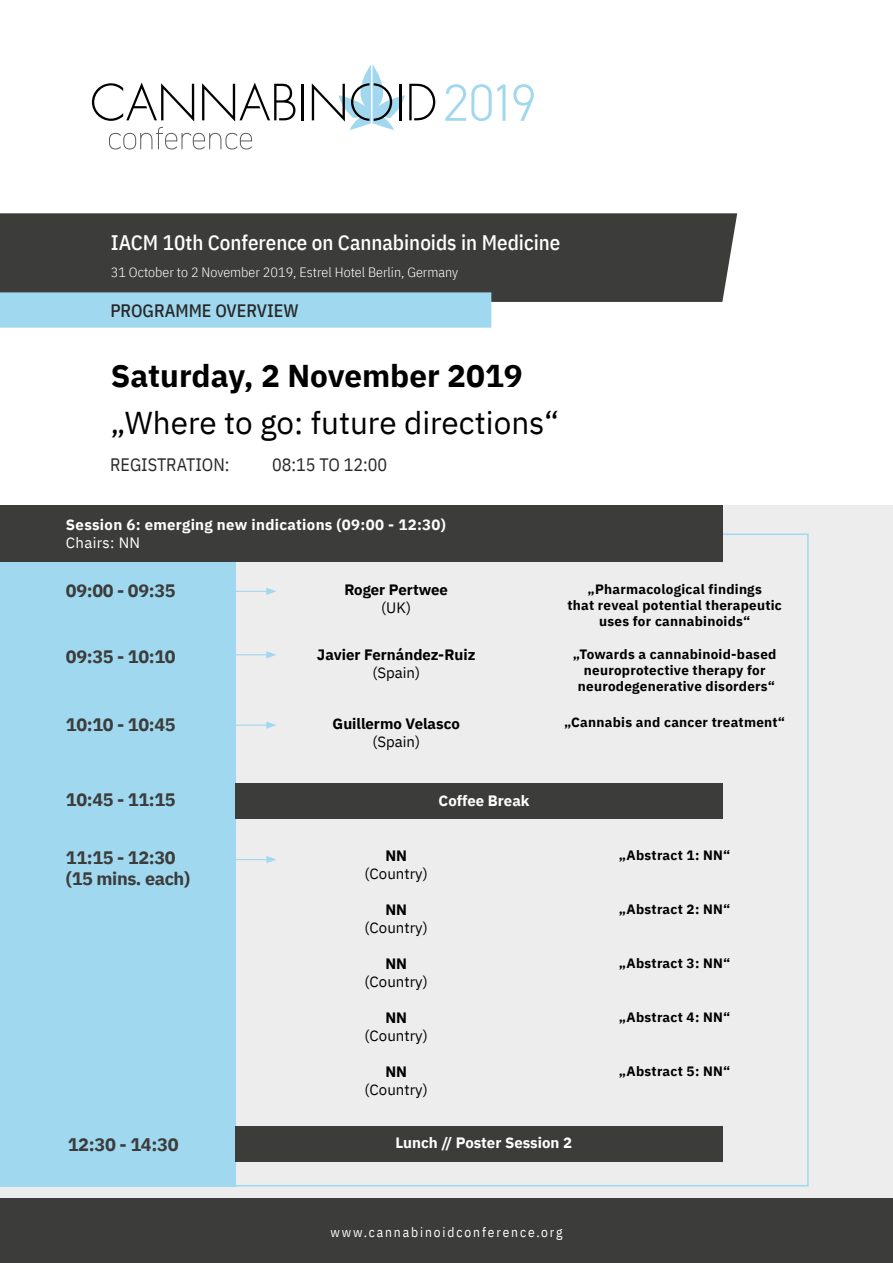
<style>
.page{position:relative;width:893px;height:1263px;background:#fff}
.page>*{position:absolute;margin:0;border:0;box-sizing:border-box;transform-origin:0 0}
.t1{font:31.5px "IBM Plex Sans";color:#000}
.t2{font:700 31.5px "IBM Plex Sans";color:#000}
.t3{font:500 21px "IBM Plex Sans Cond";color:#fff}
.t4{font:700 18.15px "IBM Plex Sans";letter-spacing:-.02em;color:#3c3c3b}
.t5{font:700 18px/21.6px "IBM Plex Sans";letter-spacing:-.02em;color:#3c3c3b}
.t6{font:18px "IBM Plex Sans Cond";color:#282827}
.t7{font:500 18px "IBM Plex Sans Cond";color:#282827}
.t8{font:700 15px "IBM Plex Sans";letter-spacing:.015em;color:#fff}
.t9{font:15px "IBM Plex Sans";color:#000}
.t10{font:700 15px "IBM Plex Sans";color:#000}
.t11{font:15px "IBM Plex Sans";letter-spacing:.02em;color:#fff}
.t12{font:700 13.5px/16.2px "IBM Plex Sans";letter-spacing:.02em;color:#000;text-align:center}
.t13{font:300 13.5px "IBM Plex Sans Cond";color:#fff;scale:1.04 1}
.t14{font:13.5px "IBM Plex Sans Cond";letter-spacing:.14em;color:#fff}
</style>
<div class="page">
<div style="left:0;top:505px;width:893px;height:758px;background:#ededed"></div>
<div style="left:0;top:213px;width:737px;height:89px;background:#3c3c3b"></div>
<svg style="left:0;top:291px;width:492px;height:37px;background:#9cd2e8"></svg>
<div style="left:0;top:561px;width:236px;height:625px;background:#9fd8ef"></div>
<div style="left:0;top:505px;width:723px;height:57px;background:#3c3c3b"></div>
<div style="left:0;top:1199px;width:893px;height:64px;background:#3c3c3b"></div>
<div style="left:236px;top:783px;width:487px;height:36px;background:#3c3c3b"></div>
<hr style="left:236px;top:591px;width:33px;height:1px;background:#9fd8ef">
<svg style="left:266px;top:588px;width:10px;height:7px"></svg>
<hr style="left:236px;top:654px;width:33px;height:1px;background:#9fd8ef">
<svg style="left:266px;top:651px;width:10px;height:7px"></svg>
<hr style="left:236px;top:724px;width:33px;height:2px;background:#9fd8ef">
<svg style="left:266px;top:721px;width:10px;height:8px"></svg>
<hr style="left:236px;top:859px;width:33px;height:1px;background:#9fd8ef">
<svg style="left:266px;top:856px;width:10px;height:7px"></svg>
<div style="left:235px;top:1126px;width:487px;height:35px;background:#3c3c3b"></div>
<hr style="left:302px;top:84px;width:2px;height:36px;background:#000">
<svg style="left:92px;top:83px;width:203px;height:66px"></svg>
<svg style="left:312px;top:64px;width:123px;height:66px"></svg>
<svg style="left:445px;top:84px;width:60px;height:37px"></svg>
<svg style="left:513px;top:84px;width:21px;height:37px"></svg>
<h2 class="t3" style="left:111px;top:226px;width:451px">IACM 10th Conference on Cannabinoids in Medicine</h2>
<p class="t13" style="left:111px;top:262px;width:336px">31 October to 2 November 2019, Estrel Hotel Berlin, Germany</p>
<h3 class="t7" style="left:110px;top:296px;width:190px">PROGRAMME OVERVIEW</h3>
<h1 class="t2" style="left:111px;top:351px;width:414px">Saturday, 2 November 2019</h1>
<h1 class="t1" style="left:111px;top:399px;width:450px">„Where to go: future directions“</h1>
<h3 class="t6" style="left:110px;top:450px;width:121px">REGISTRATION:</h3>
<h3 class="t6" style="left:272px;top:450px;width:117px">08:15 TO 12:00</h3>
<p class="t8" style="left:66px;top:513px;width:381px">Session 6: emerging new indications (09:00 - 12:30)</p>
<p class="t11" style="left:66px;top:531px;width:76px">Chairs: NN</p>
<h3 class="t5" style="left:66px;top:579px;width:111px">09:00 - 09:35</h3>
<p class="t10" style="left:344px;top:578px;width:105px">Roger Pertwee</p>
<p class="t9" style="left:381px;top:596px;width:31px">(UK)</p>
<h3 class="t5" style="left:66px;top:644px;width:111px">09:35 - 10:10</h3>
<p class="t10" style="left:317px;top:643px;width:160px">Javier Fernández-Ruiz</p>
<p class="t9" style="left:372px;top:661px;width:49px">(Spain)</p>
<h3 class="t5" style="left:66px;top:712px;width:111px">10:10 - 10:45</h3>
<p class="t10" style="left:333px;top:711px;width:129px">Guillermo Velasco</p>
<p class="t9" style="left:372px;top:730px;width:49px">(Spain)</p>
<h3 class="t5" style="left:66px;top:787px;width:111px">10:45 - 11:15</h3>
<p class="t8" style="left:439px;top:788px;width:92px">Coffee Break</p>
<h3 class="t5" style="left:66px;top:845px;width:126px">11:15 - 12:30 (15 mins. each)</h3>
<p class="t10" style="left:385px;top:844px;width:23px">NN</p>
<p class="t9" style="left:365px;top:862px;width:65px">(Country)</p>
<p class="t10" style="left:385px;top:898px;width:23px">NN</p>
<p class="t9" style="left:365px;top:916px;width:65px">(Country)</p>
<p class="t10" style="left:385px;top:952px;width:23px">NN</p>
<p class="t9" style="left:365px;top:970px;width:65px">(Country)</p>
<p class="t10" style="left:385px;top:1006px;width:23px">NN</p>
<p class="t9" style="left:365px;top:1024px;width:65px">(Country)</p>
<p class="t10" style="left:385px;top:1060px;width:23px">NN</p>
<p class="t9" style="left:365px;top:1078px;width:65px">(Country)</p>
<p class="t12" style="left:567px;top:580px;width:216px">„Pharmacological findings<br>that reveal potential therapeutic uses for cannabinoids“</p>
<p class="t12" style="left:573px;top:645px;width:205px">„Towards a cannabinoid-based neuroprotective therapy for neurodegenerative disorders“</p>
<p class="t12" style="left:564px;top:713px;width:223px">„Cannabis and cancer treatment“</p>
<p class="t12" style="left:619px;top:846px;width:113px">„Abstract 1: NN“</p>
<p class="t12" style="left:619px;top:900px;width:113px">„Abstract 2: NN“</p>
<p class="t12" style="left:619px;top:954px;width:113px">„Abstract 3: NN“</p>
<p class="t12" style="left:619px;top:1008px;width:113px">„Abstract 4: NN“</p>
<p class="t12" style="left:619px;top:1062px;width:113px">„Abstract 5: NN“</p>
<h3 class="t4" style="left:68px;top:1130px;width:112px">12:30 - 14:30</h3>
<p class="t8" style="left:395px;top:1131px;width:178px">Lunch // Poster Session 2</p>
<p class="t14" style="left:330px;top:1222px;width:234px">www.cannabinoidconference.org</p>
</div>
